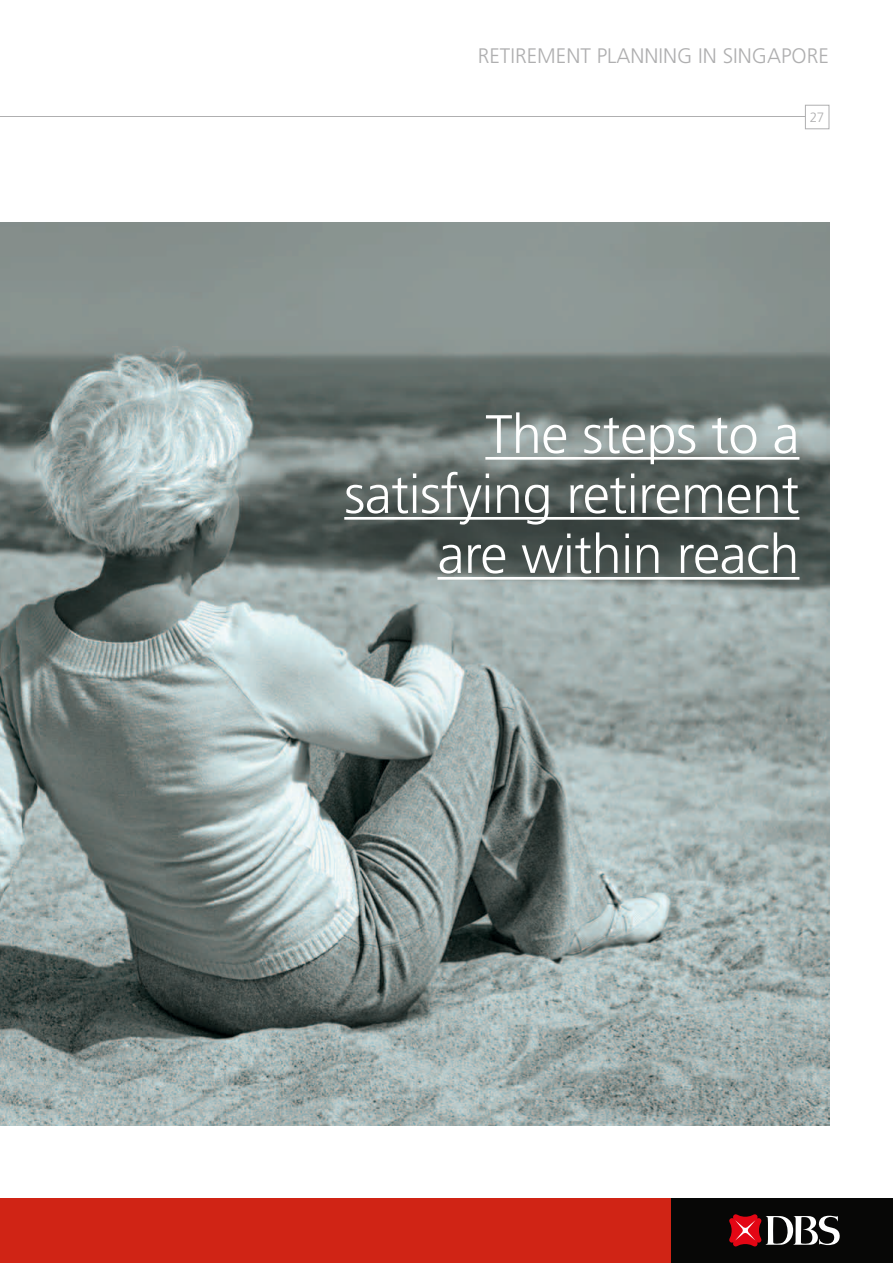
<style>
.page{position:relative;width:893px;height:1263px;background:#fff}
.page>*{position:absolute;margin:0;border:0;box-sizing:border-box;transform-origin:0 0}
.t1{font:300 54px/60px "Frutiger LT Pro";letter-spacing:-.01em;color:#fff;text-align:right}
.t2{font:300 21px "Frutiger LT Pro";color:#afafb0}
.t3{font:300 13.5px "Frutiger LT Pro";color:#afafb0}
</style>
<div class="page">
<div style="left:0;top:1198px;width:893px;height:65px;background:#d02415"></div>
<div style="left:672px;top:1198px;width:221px;height:65px;background:#070706"></div>
<svg style="left:729px;top:1214px;width:111px;height:33px"></svg>
<hr style="left:0;top:117px;width:808px;height:1px;background:#afafb0">
<div style="left:805px;top:105px;width:24px;height:24px;background:#fff;border:1px solid #afafb0"></div>
<img style="left:0;top:222px;width:829px;height:903px">
<hr style="left:485px;top:457px;width:314px;height:3px;background:#fff">
<hr style="left:344px;top:517px;width:455px;height:3px;background:#fff">
<hr style="left:437px;top:577px;width:362px;height:3px;background:#fff">
<p class="t2" style="left:478px;top:43px;width:353px">Retirement Planning In Singapore</p>
<p class="t3" style="left:810px;top:109px;width:16px">27</p>
<p class="t1" style="left:344px;top:405px;width:457px">The steps to a satisfying retirement are within reach</p>
</div>
